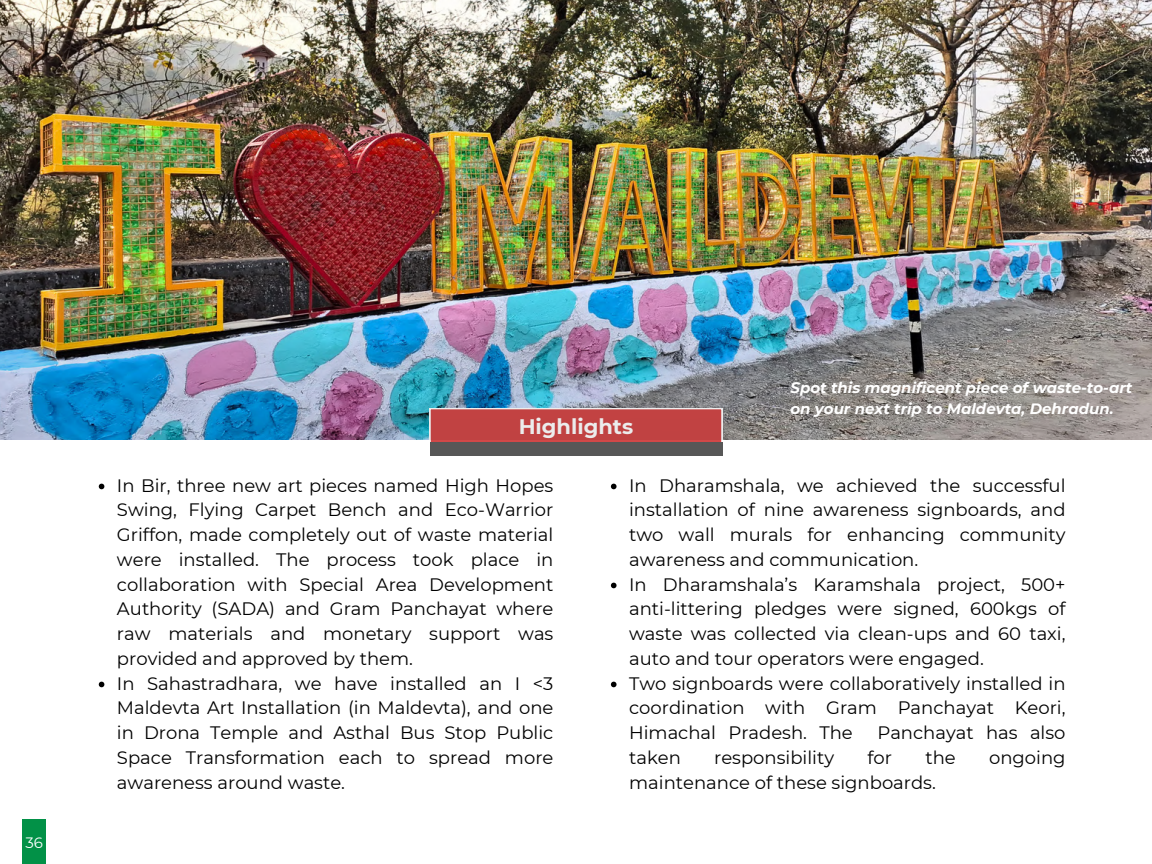
<style>
.page{position:relative;width:1152px;height:864px;background:#fff}
.page>*{position:absolute;margin:0;border:0;box-sizing:border-box;transform-origin:0 0}
.t1{font:700 21px "Montserrat";color:#fff}
.t2{font:18px/24.8px "Montserrat";color:#000}
.t3{font:italic 700 15px/20.2px "Montserrat";color:#fff}
.t4{font:15px "Montserrat";color:#fff}
</style>
<div class="page">
<img style="left:0;top:0;width:1152px;height:321px">
<svg style="left:430px;top:440px;width:292px;height:2px"></svg>
<div style="left:430px;top:442px;width:292px;height:14px;background:#575757"></div>
<img style="left:0;top:321px;width:1152px;height:119px">
<svg style="left:99px;top:484px;width:5px;height:5px"></svg>
<svg style="left:99px;top:682px;width:5px;height:5px"></svg>
<svg style="left:611px;top:484px;width:6px;height:5px"></svg>
<svg style="left:611px;top:583px;width:6px;height:5px"></svg>
<svg style="left:611px;top:682px;width:6px;height:5px"></svg>
<div style="left:22px;top:819px;width:24px;height:45px;background:#029147"></div>
<p class="t4" style="left:25px;top:833px;width:19px">36</p>
<p class="t3" style="left:791px;top:378px;width:343px">Spot this magnificent piece of waste-to-art on your next trip to Maldevta, Dehradun.</p>
<p class="t1" style="left:519px;top:414px;width:116px">Highlights</p>
<p class="t2" style="left:117px;top:473px;width:438px">In Bir, three new art pieces named High Hopes Swing, Flying Carpet Bench and Eco-Warrior Griffon, made completely out of waste material were installed. The process took place in collaboration with Special Area Development Authority (SADA) and Gram Panchayat where raw materials and monetary support was provided and approved by them.<br>In Sahastradhara, we have installed an I &lt;3<br>Maldevta Art Installation (in Maldevta), and one in Drona Temple and Asthal Bus Stop Public Space Transformation each to spread more awareness around waste.</p>
<p class="t2" style="left:629px;top:473px;width:438px">In Dharamshala, we achieved the successful installation of nine awareness signboards, and two wall murals for enhancing community awareness and communication.<br>In Dharamshala’s Karamshala project, 500+ anti-littering pledges were signed, 600kgs of waste was collected via clean-ups and 60 taxi, auto and tour operators were engaged.<br>Two signboards were collaboratively installed in coordination with Gram Panchayat Keori, Himachal Pradesh. The</p>
<p class="t2" style="left:877px;top:720px;width:190px">Panchayat has also</p>
<p class="t2" style="left:629px;top:745px;width:53px">taken</p>
<p class="t2" style="left:714px;top:745px;width:122px">responsibility</p>
<p class="t2" style="left:868px;top:745px;width:26px">for</p>
<p class="t2" style="left:925px;top:745px;width:32px">the</p>
<p class="t2" style="left:989px;top:745px;width:78px">ongoing</p>
<p class="t2" style="left:629px;top:770px;width:308px">maintenance of these signboards.</p>
</div>
